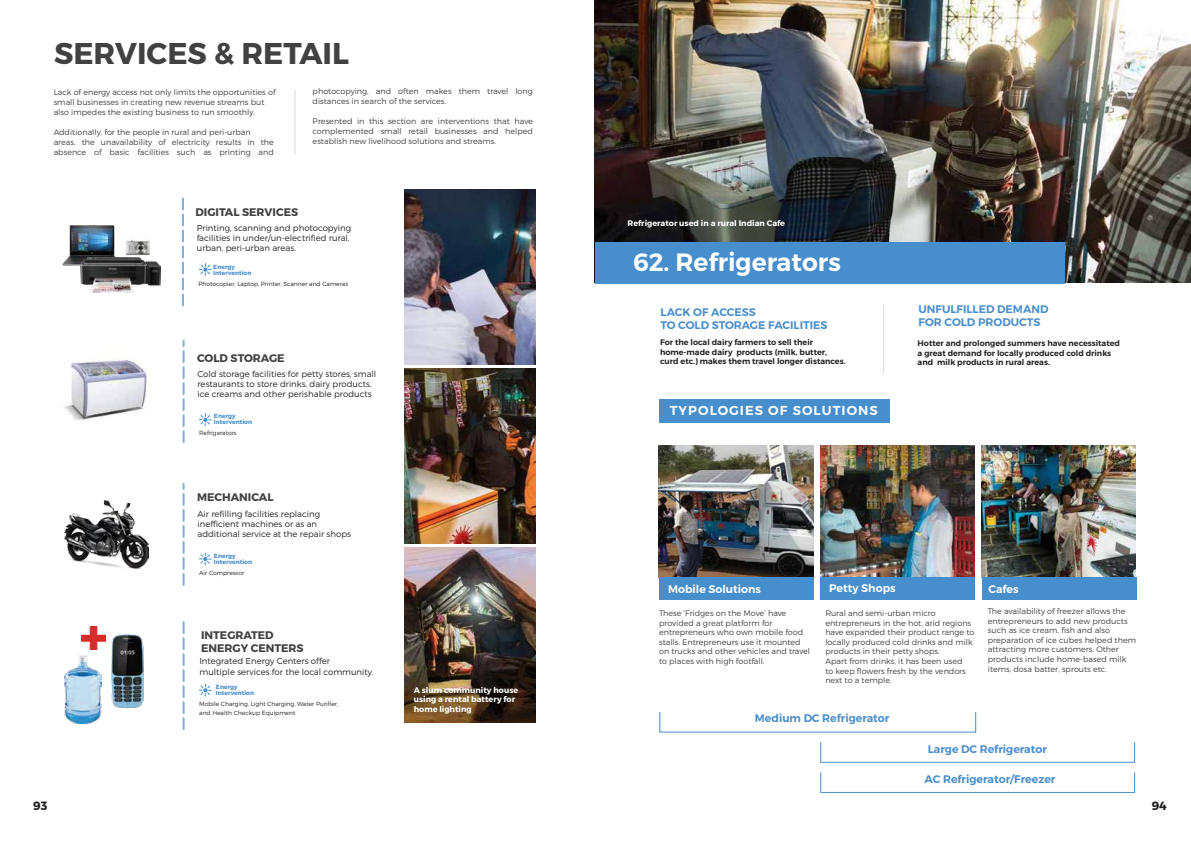
<style>
.page{position:relative;width:1191px;height:842px;background:#fff}
.page>*{position:absolute;margin:0;border:0;box-sizing:border-box;transform-origin:0 0}
.t1{font:700 30px "Montserrat";color:#414042}
.t2{font:600 25px "Montserrat";color:#fff}
.t3{font:600 13px "Montserrat";letter-spacing:.08em;color:#fff}
.t4{font:700 12px "Montserrat";color:#231f20}
.t5{font:600 11px/13.2px "Montserrat";color:#478ecc}
.t6{font:700 11px/13.2px "Montserrat";color:#414042}
.t7{font:600 11px "Montserrat";color:#fff}
.t8{font:300 8.5px/10.2px "Montserrat";color:#231f20}
.t9{font:300 8px/9.6px "Montserrat";color:#404040}
.t10{font:300 8px/10px "Montserrat";color:#414042}
.t11{font:600 8px/9.6px "Montserrat";color:#231f20}
.t12{font:700 8px/9.6px "Montserrat";color:#fff}
.t13{font:300 6px/9px "Montserrat";color:#231f20}
.t14{font:700 6px/6.2px "Montserrat";color:#478ecc}
</style>
<div class="page">
<img style="left:659px;top:446px;width:154px;height:131px">
<img style="left:820px;top:446px;width:155px;height:132px">
<img style="left:981px;top:446px;width:154px;height:132px">
<img style="left:65px;top:655px;width:36px;height:68px">
<hr style="left:294px;top:90px;width:1px;height:64px;background:#c6c1c3">
<hr style="left:883px;top:305px;width:1px;height:68px;background:#c6c1c3">
<svg style="left:182px;top:197px;width:2px;height:108px"></svg>
<svg style="left:199px;top:263px;width:12px;height:12px"></svg>
<svg style="left:183px;top:341px;width:2px;height:101px"></svg>
<svg style="left:199px;top:414px;width:12px;height:12px"></svg>
<svg style="left:183px;top:484px;width:2px;height:101px"></svg>
<svg style="left:199px;top:553px;width:12px;height:12px"></svg>
<svg style="left:183px;top:621px;width:2px;height:108px"></svg>
<svg style="left:199px;top:684px;width:12px;height:12px"></svg>
<img style="left:595px;top:0;width:596px;height:283px">
<div style="left:595px;top:242px;width:470px;height:41px;background:#478ecc"></div>
<img style="left:126px;top:240px;width:24px;height:18px">
<img style="left:63px;top:226px;width:58px;height:40px">
<img style="left:80px;top:258px;width:81px;height:35px">
<img style="left:64px;top:357px;width:83px;height:63px">
<img style="left:65px;top:500px;width:84px;height:70px">
<img style="left:112px;top:634px;width:32px;height:73px">
<img style="left:82px;top:626px;width:23px;height:24px">
<img style="left:405px;top:189px;width:131px;height:175px">
<img style="left:405px;top:368px;width:131px;height:175px">
<div style="left:659px;top:577px;width:154px;height:23px;background:#478ecc"></div>
<div style="left:820px;top:577px;width:154px;height:23px;background:#478ecc"></div>
<div style="left:982px;top:577px;width:154px;height:23px;background:#478ecc"></div>
<img style="left:405px;top:547px;width:131px;height:175px">
<div style="left:659px;top:399px;width:231px;height:23px;background:#478ecc"></div>
<div style="left:820px;top:772px;width:314px;height:21px;border:1px solid #478ecc"></div>
<h1 class="t1" style="left:54px;top:35px;width:296px">SERVICES &amp; RETAIL</h1>
<p class="t10" style="left:54px;top:87px;width:223px">Lack of energy access not only limits the opportunities of small businesses in creating new revenue streams but also impedes the existing business to run smoothly.</p>
<p class="t10" style="left:54px;top:127px;width:222px">Additionally, for the people in rural and peri-urban areas, the unavailability of electricity results in the absence of basic facilities such as printing and</p>
<p class="t10" style="left:313px;top:86px;width:222px">photocopying, and often makes them travel long distances in search of the services.</p>
<p class="t10" style="left:313px;top:116px;width:222px;text-align:justify">Presented in this section are interventions that have complemented small retail businesses and helped establish new livelihood solutions and streams.</p>
<h3 class="t6" style="left:195px;top:206px;width:104px">DIGITAL SERVICES</h3>
<p class="t8" style="left:197px;top:222px;width:156px">Printing, scanning and photocopying facilities in under/un-electrified rural, urban, peri-urban areas.</p>
<p class="t13" style="left:198px;top:279px;width:151px">Photocopier, Laptop, Printer, Scanner and Cameras</p>
<p class="t14" style="left:213px;top:264px;width:40px">Energy<br>Intervention</p>
<h3 class="t6" style="left:197px;top:352px;width:89px">COLD STORAGE</h3>
<p class="t8" style="left:197px;top:369px;width:180px">Cold storage facilities for petty stores, small restaurants to store drinks, dairy products, ice creams and other perishable products</p>
<p class="t13" style="left:199px;top:429px;width:39px">Refrigerators</p>
<p class="t14" style="left:214px;top:413px;width:40px">Energy<br>Intervention</p>
<h3 class="t6" style="left:197px;top:491px;width:78px">MECHANICAL</h3>
<p class="t8" style="left:197px;top:509px;width:155px">Air refilling facilities replacing inefficient machines or as an additional service at the repair shops</p>
<p class="t13" style="left:199px;top:568px;width:47px;rotate:1deg">Air Compressor</p>
<p class="t14" style="left:214px;top:553px;width:40px">Energy<br>Intervention</p>
<h3 class="t6" style="left:201px;top:628px;width:104px">INTEGRATED<br>ENERGY CENTERS</h3>
<p class="t8" style="left:199px;top:656px;width:176px">Integrated Energy Centers offer<br>multiple services for the local community.</p>
<p class="t13" style="left:199px;top:699px;width:141px">Mobile Charging, Light Charging, Water Purifier, and Health Checkup Equipment</p>
<p class="t14" style="left:216px;top:684px;width:40px">Energy<br>Intervention</p>
<p class="t12" style="left:414px;top:685px;width:106px">A slum community house using a rental battery for home lighting</p>
<p class="t12" style="left:627px;top:219px;width:159px">Refrigerator used in a rural Indian Cafe</p>
<h2 class="t2" style="left:633px;top:247px;width:209px">62. Refrigerators</h2>
<h3 class="t5" style="left:660px;top:306px;width:168px">LACK OF ACCESS<br>TO COLD STORAGE FACILITIES</h3>
<h3 class="t5" style="left:918px;top:302px;width:131px">UNFULFILLED DEMAND<br>FOR COLD PRODUCTS</h3>
<p class="t11" style="left:660px;top:338px;width:187px">For the local dairy farmers to sell their home-made dairy products (milk, butter, curd etc.) makes them travel longer distances.</p>
<p class="t11" style="left:917px;top:339px;width:204px">Hotter and prolonged summers have necessitated a great demand for locally produced cold drinks and milk products in rural areas.</p>
<h3 class="t3" style="left:670px;top:403px;width:209px">TYPOLOGIES OF SOLUTIONS</h3>
<h3 class="t7" style="left:668px;top:582px;width:95px">Mobile Solutions</h3>
<h3 class="t7" style="left:829px;top:581px;width:68px">Petty Shops</h3>
<h3 class="t7" style="left:988px;top:582px;width:32px">Cafes</h3>
<p class="t9" style="left:659px;top:608px;width:153px">These ‘Fridges on the Move’ have provided a great platform for entrepreneurs who own mobile food stalls. Entrepreneurs use it mounted on trucks and other vehicles and travel to places with high footfall.</p>
<p class="t9" style="left:825px;top:608px;width:150px">Rural and semi-urban micro entrepreneurs in the hot, arid regions have expanded their product range to locally produced cold drinks and milk products in their petty shops.<br>Apart from drinks, it has been used<br>to keep flowers fresh by the vendors next to a temple.</p>
<p class="t9" style="left:988px;top:606px;width:150px">The availability of freezer allows the entrepreneurs to add new products such as ice cream, fish and also preparation of ice cubes helped them attracting more customers. Other products include home-based milk items, dosa batter, sprouts etc.</p>
<h3 class="t5" style="left:755px;top:712px;width:136px">Medium DC Refrigerator</h3>
<h3 class="t5" style="left:927px;top:743px;width:121px">Large DC Refrigerator</h3>
<h3 class="t5" style="left:924px;top:772px;width:132px">AC Refrigerator/Freezer</h3>
<h3 class="t4" style="left:33px;top:798px;width:16px">93</h3>
<h3 class="t4" style="left:1151px;top:798px;width:17px">94</h3>
</div>
